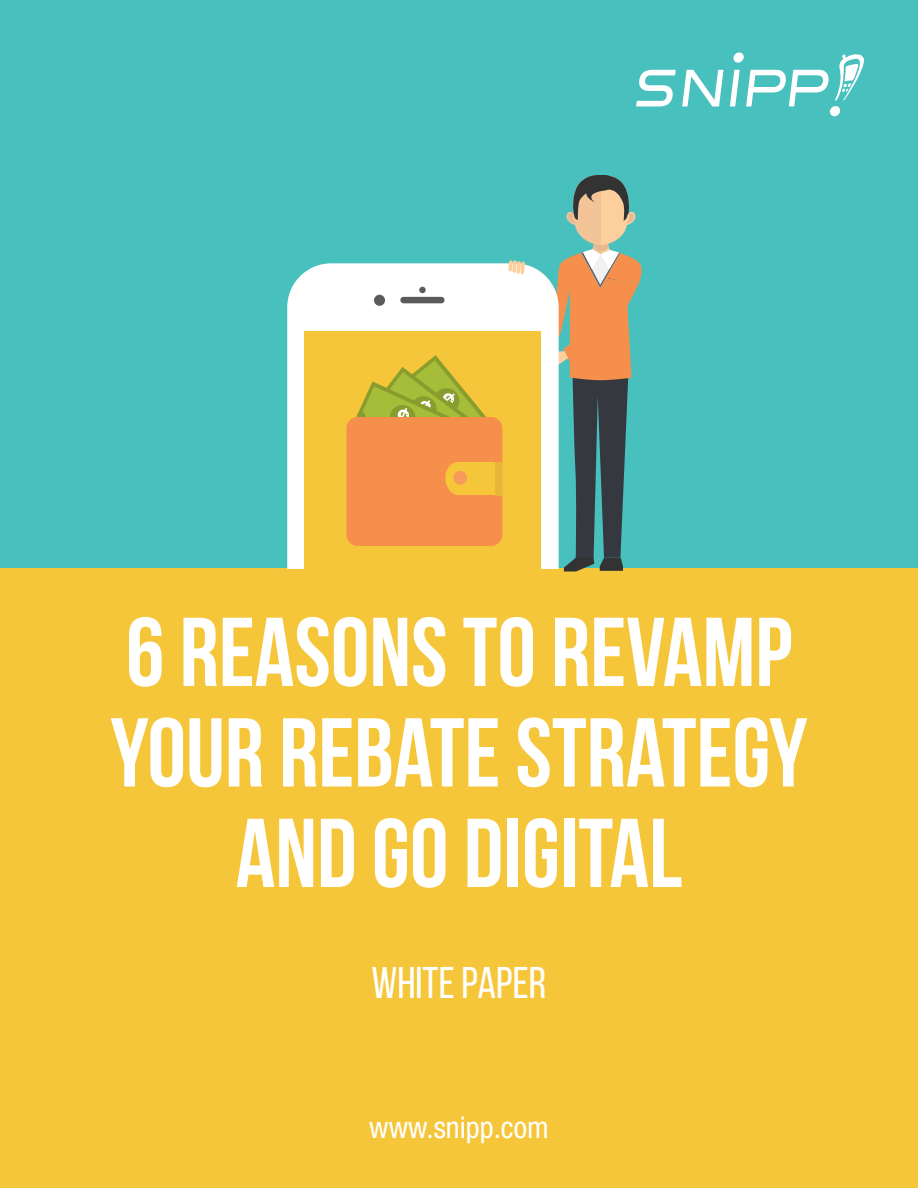
<style>
.page{position:relative;width:918px;height:1188px;background:#47c0be}
.page>*{position:absolute;margin:0;border:0;box-sizing:border-box;transform-origin:0 0}
.t1{font:700 97.5px/100.5px "Bebas Neue";color:#fff;text-align:center}
.t2{font:44.4px "Bebas Neue";color:#fff}
.t3{font:condensed 30px "Helvetica Neue LT Std";color:#fff}
</style>
<div class="page">
<div style="left:0;top:568px;width:918px;height:620px;background:#f6c63a"></div>
<svg style="left:682px;top:70px;width:42px;height:36px"></svg>
<svg style="left:730px;top:70px;width:10px;height:36px"></svg>
<div style="left:733px;top:52px;width:11px;height:11px;background:#fff;border-radius:50%"></div>
<svg style="left:746px;top:54px;width:118px;height:63px"></svg>
<svg style="left:636px;top:70px;width:40px;height:36px"></svg>
<svg style="left:559px;top:175px;width:83px;height:396px"></svg>
<div style="left:287px;top:263px;width:272px;height:306px;background:#fff"></div>
<div style="left:374px;top:295px;width:11px;height:11px;background:#5b5b5c;border-radius:50%"></div>
<div style="left:400px;top:297px;width:45px;height:6px;background:#5b5b5c;border-radius:3px"></div>
<div style="left:419px;top:287px;width:7px;height:6px;background:#5b5b5c;border-radius:50%"></div>
<div style="left:304px;top:331px;width:237px;height:238px;background:#f6c63a"></div>
<svg style="left:356px;top:355px;width:130px;height:62px"></svg>
<div style="left:346px;top:417px;width:156px;height:129px;background:#f68f4c;border-radius:11px"></div>
<svg style="left:445px;top:462px;width:51px;height:33px;background:#f5c13b"></svg>
<div style="left:453px;top:471px;width:14px;height:14px;background:#f79a5a;border-radius:50%"></div>
<div style="left:496px;top:462px;width:6px;height:33px;background:#e8b63a"></div>
<svg style="left:508px;top:260px;width:17px;height:14px"></svg>
<p class="t1" style="left:110px;top:601px;width:699px">6 REASONS TO REVAMP<br>YOUR REBATE STRATEGY<br>AND GO DIGITAL</p>
<p class="t2" style="left:372px;top:958px;width:176px">WHITE PAPER</p>
<p class="t3" style="left:369px;top:1110px;width:181px">www.snipp.com</p>
</div>
